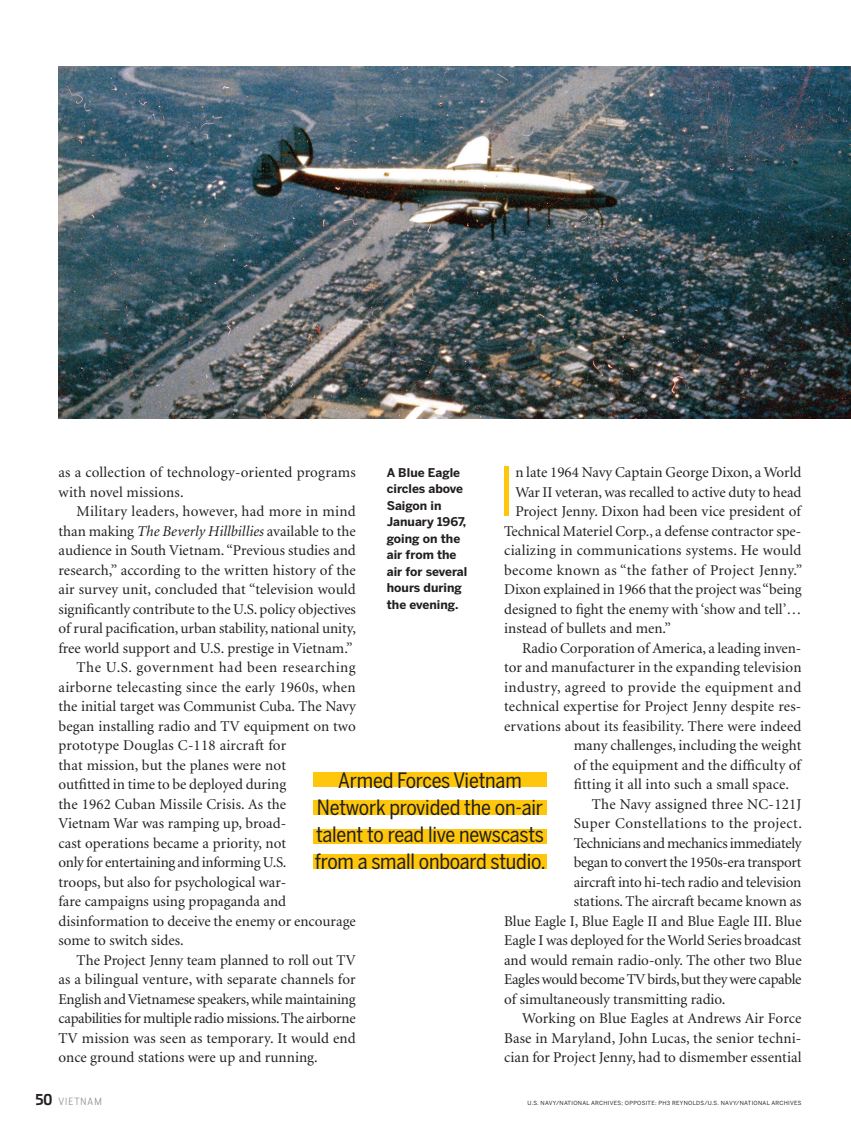
<style>
.page{position:relative;width:851px;height:1134px;background:#fff}
.page>*{position:absolute;margin:0;border:0;box-sizing:border-box;transform-origin:0 0}
.FEATURE_body{font:300 68.7px "Stainless Cond";color:#fec70c}
.VIET_pullquote{font:21px/27px "Benton Sans Cond";letter-spacing:-.01em;color:#231f20;text-align:center}
.FEATURE_body-2{font:15px/19.5px "Minion";color:#231f20;text-align:justify}
.FEATURE_body-3{font:15px "Minion";letter-spacing:.025em;color:#231f20}
.FEATURE_body-4{font:15px "Minion";letter-spacing:-.02em;color:#231f20}
.FEATURE_body-5{font:15px "Minion";letter-spacing:-.025em;color:#231f20}
.FEATURE_body-6{font:15px "Minion";letter-spacing:.03em;color:#231f20}
.VIET_caption{font:700 12px/16.5px "Benton Sans";color:#231f20}
.t1{font:300 10.2px "Stainless Cond";letter-spacing:.1em;color:#939598}
.t2{font:5.7px "Benton Sans";letter-spacing:.05em;color:#231f20}
.s1{font-style:italic}
.s2{font-weight:700;font-size:15px;color:#231f20}
</style>
<div class="page">
<div style="left:313px;top:772px;width:234px;height:15px;background:#fec70c"></div>
<div style="left:313px;top:801px;width:234px;height:14px;background:#fec70c"></div>
<div style="left:313px;top:829px;width:234px;height:15px;background:#fec70c"></div>
<div style="left:313px;top:855px;width:234px;height:14px;background:#fec70c"></div>
<img style="left:58px;top:66px;width:792px;height:352px">
<p class="FEATURE_body" style="left:499px;top:452px;width:16px">I</p>
<p class="FEATURE_body-2" style="left:515px;top:463px;width:287px">n late 1964 Navy Captain George Dixon, a World</p>
<p class="FEATURE_body-2" style="left:58px;top:463px;width:299px">as a collection of technology-oriented programs with novel missions.</p>
<p class="FEATURE_body-2" style="left:58px;top:502px;width:299px;text-indent:18px">Military leaders, however, had more in mind than making <span class="s1">The Beverly Hillbillies</span> available to the audience in South Vietnam. “Previous studies and research,” according to the written history of the air survey unit, concluded that “television would significantly contribute to the U.S. policy objectives of rural pacification, urban stability, national unity, free world support and U.S. prestige in Vietnam.”</p>
<p class="FEATURE_body-2" style="left:58px;top:658px;width:299px;text-align:left;text-indent:18px">The U.S. government had been researching airborne telecasting since the early 1960s, when the initial target was Communist Cuba. The Navy began installing radio and TV equipment on two prototype Douglas C-118 aircraft for<br>that mission, but the planes were not<br>outfitted in time to be deployed during<br>the 1962 Cuban Missile Crisis. As the<br>Vietnam War was ramping up, broad-<br>cast operations became a priority, not<br>only for entertaining and informing U.S.<br>troops, but also for psychological war-<br>fare campaigns using propaganda and disinformation to deceive the enemy or encourage some to switch sides.</p>
<p class="FEATURE_body-2" style="left:58px;top:951px;width:299px;text-indent:18px">The Project Jenny team planned to roll out TV as a bilingual venture, with separate channels for English and Vietnamese speakers, while maintaining capabilities for multiple radio missions. The airborne TV mission was seen as temporary. It would end once ground stations were up and running.</p>
<p class="VIET_caption" style="left:387px;top:464px;width:82px">A Blue Eagle circles above<br>Saigon in<br>January 1967, going on the air from the air for several hours during the evening.</p>
<p class="FEATURE_body-2" style="left:515px;top:483px;width:287px">War II veteran, was recalled to active duty to head</p>
<p class="FEATURE_body-2" style="left:515px;top:502px;width:287px">Project Jenny. Dixon had been vice president of</p>
<p class="FEATURE_body-2" style="left:504px;top:522px;width:299px">Technical Materiel Corp., a defense contractor spe-</p>
<p class="FEATURE_body-2" style="left:504px;top:541px;width:299px">cializing in communications systems. He would</p>
<p class="FEATURE_body-3" style="left:504px;top:562px;width:299px">become known as “the father of Project Jenny.”</p>
<p class="FEATURE_body-2" style="left:504px;top:580px;width:299px">Dixon explained in 1966 that the project was “being</p>
<p class="FEATURE_body-2" style="left:504px;top:600px;width:299px">designed to fight the enemy with ‘show and tell’…</p>
<p class="FEATURE_body-2" style="left:504px;top:619px;width:168px">instead of bullets and men.”</p>
<p class="FEATURE_body-2" style="left:522px;top:639px;width:281px">Radio Corporation of America, a leading inven-</p>
<p class="FEATURE_body-2" style="left:504px;top:658px;width:299px">tor and manufacturer in the expanding television</p>
<p class="FEATURE_body-3" style="left:504px;top:679px;width:299px">industry, agreed to provide the equipment and</p>
<p class="FEATURE_body-2" style="left:504px;top:697px;width:299px">technical expertise for Project Jenny despite res-</p>
<p class="FEATURE_body-2" style="left:504px;top:717px;width:299px">ervations about its feasibility. There were indeed</p>
<p class="FEATURE_body-2" style="left:573px;top:736px;width:229px">many challenges, including the weight</p>
<p class="FEATURE_body-2" style="left:573px;top:756px;width:229px">of the equipment and the difficulty of</p>
<p class="FEATURE_body-2" style="left:573px;top:775px;width:217px">fitting it all into such a small space.</p>
<p class="FEATURE_body-2" style="left:591px;top:795px;width:211px">The Navy assigned three NC-121J</p>
<p class="FEATURE_body-6" style="left:573px;top:816px;width:230px">Super Constellations to the project.</p>
<p class="FEATURE_body-4" style="left:573px;top:835px;width:229px">Technicians and mechanics immediately</p>
<p class="FEATURE_body-4" style="left:573px;top:855px;width:229px">began to convert the 1950s-era transport</p>
<p class="FEATURE_body-2" style="left:573px;top:873px;width:229px">aircraft into hi-tech radio and television</p>
<p class="FEATURE_body-2" style="left:573px;top:892px;width:229px">stations. The aircraft became known as</p>
<p class="FEATURE_body-2" style="left:504px;top:912px;width:299px">Blue Eagle I, Blue Eagle II and Blue Eagle III. Blue</p>
<p class="FEATURE_body-2" style="left:504px;top:931px;width:299px">Eagle I was deployed for the World Series broadcast</p>
<p class="FEATURE_body-2" style="left:504px;top:951px;width:299px">and would remain radio-only. The other two Blue</p>
<p class="FEATURE_body-5" style="left:504px;top:972px;width:299px">Eagles would become TV birds, but they were capable</p>
<p class="FEATURE_body-2" style="left:504px;top:990px;width:223px">of simultaneously transmitting radio.</p>
<p class="FEATURE_body-2" style="left:504px;top:1009px;width:299px;text-indent:18px">Working on Blue Eagles at Andrews Air Force Base in Maryland, John Lucas, the senior techni&shy;cian for Project Jenny, had to dismember essential</p>
<p class="VIET_pullquote" style="left:315px;top:767px;width:232px">Armed Forces Vietnam<br>Network provided the on-air talent to read live newscasts from a small onboard studio.</p>
<p class="t1" style="left:36px;top:1095px;width:68px"><span class="s2">50</span> VIETNAM</p>
<p class="t2" style="left:527px;top:1100px;width:275px">U.S. NAVY/NATIONAL ARCHIVES; OPPOSITE: PH3 REYNOLDS/U.S. NAVY/NATIONAL ARCHIVES</p>
</div>
